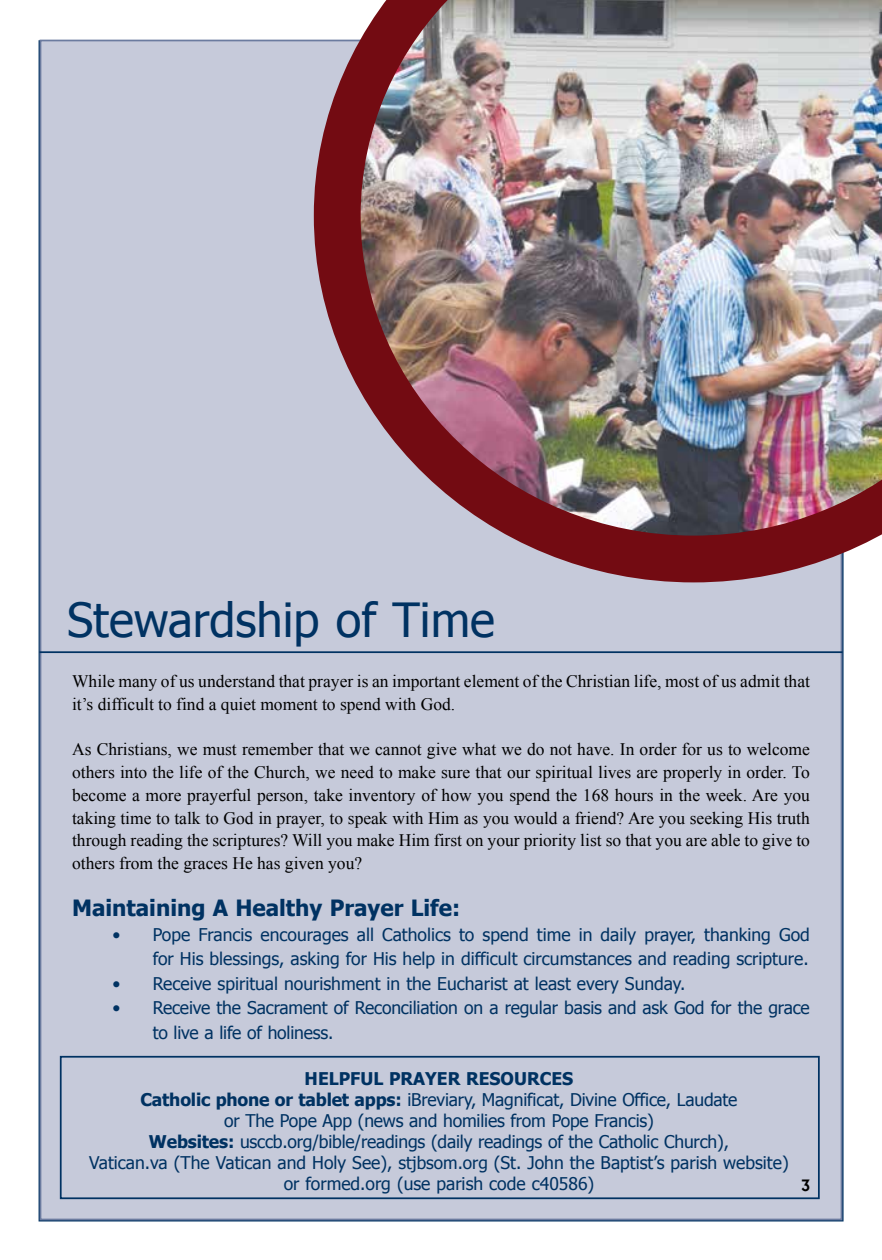
<style>
.page{position:relative;width:882px;height:1260px;background:#fff}
.page>*{position:absolute;margin:0;border:0;box-sizing:border-box;transform-origin:0 0}
.t1{font:47.07px "Tahoma";color:#003262}
.t2{font:700 22.4px "Tahoma";color:#003262}
.t3{font:17.5px/21px "Tahoma";color:#003262;text-align:right}
.t4{font:17.5px/22.8px "Times New Roman";color:#000}
.t5{font:700 17.5px "Paddington";color:#000}
.s1{font-weight:700}
.s2{font-size:17.15px}
</style>
<div class="page">
<div style="left:40px;top:40px;width:802px;height:1180px;background:#c6cada;border:2px solid #6b7b9f"></div>
<img style="left:314px;top:0;width:568px;height:582px">
<hr style="left:39px;top:651px;width:804px;height:2px;background:#003262">
<div style="left:60px;top:1056px;width:760px;height:143px;border:2px solid #003262"></div>
<h1 class="t1" style="left:67px;top:588px;width:429px">Stewardship of Time</h1>
<p class="t4" style="left:72px;top:670px;width:739px">While many of us understand that prayer is an important element of the Christian life, most of us admit that it’s difficult to find a quiet moment to spend with God.</p>
<p class="t4" style="left:72px;top:738px;width:739px;text-align:justify">As Christians, we must remember that we cannot give what we do not have. In order for us to welcome others into the life of the Church, we need to make sure that our spiritual lives are properly in order. To become a more prayerful person, take inventory of how you spend the 168 hours in the week. Are you taking time to talk to God in prayer, to speak with Him as you would a friend? Are you seeking His truth through reading the scriptures? Will you make Him first on your priority list so that you are able to give to others from the graces He has given you?</p>
<p class="t2" style="left:72px;top:892px;width:390px">Maintaining A Healthy Prayer Life:</p>
<p class="t3" style="left:112px;top:921px;width:699px;line-height:24.5px">• Pope Francis encourages all Catholics to spend time in daily prayer, thanking God for His blessings, asking for His help in difficult circumstances and reading scripture.</p>
<p class="t3" style="left:112px;top:972px;width:575px">• Receive spiritual nourishment in the Eucharist at least every Sunday.</p>
<p class="t3" style="left:153px;top:995px;width:659px;line-height:24.5px;text-align:left;text-indent:-40px">• Receive the Sacrament of Reconciliation on a regular basis and ask God for the grace to live a life of holiness.</p>
<p class="t3" style="left:89px;top:1067px;width:701px;text-align:center"><span class="s1">HELPFUL PRAYER RESOURCES<br>Catholic phone or tablet apps:</span> iBreviary, Magnificat, Divine Office, Laudate<br>or The Pope App (news and homilies from Pope Francis)<br><span class="s1">Websites:</span> usccb.org/bible/readings (daily readings of the Catholic Church),<br>Vatican.va (The Vatican and Holy See), <span class="s2">stjbsom.org</span> (St. John the Baptist’s parish website) or formed.org (use parish code c40586)</p>
<p class="t5" style="left:801px;top:1178px;width:11px">3</p>
</div>
